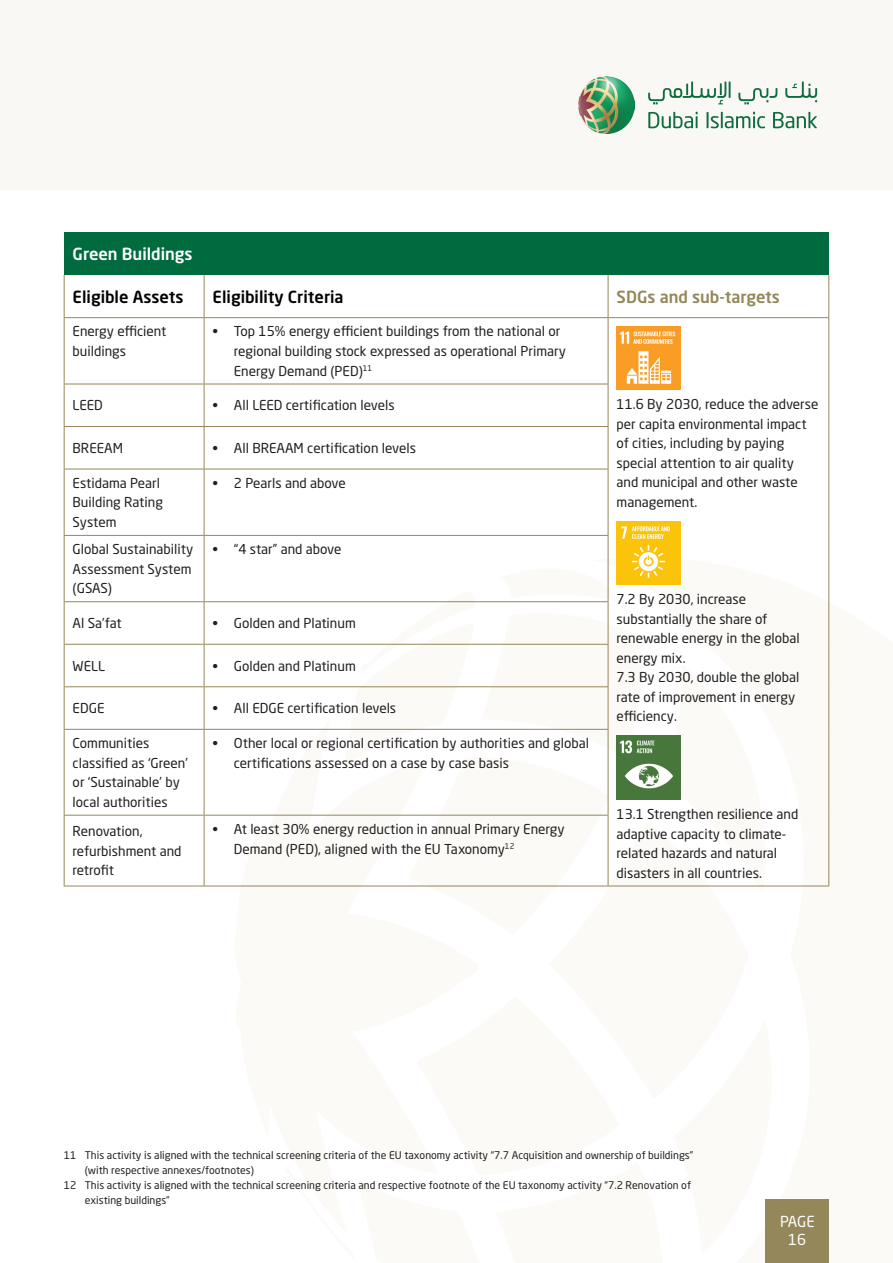
<style>
.page{position:relative;width:893px;height:1263px;background:#fff}
.page>*{position:absolute;margin:0;border:0;box-sizing:border-box;transform-origin:0 0}
.t1{font:500 16.5px "Neo Sans Std";color:#000}
.t2{font:500 16.5px "Neo Sans Std";color:#948759}
.t3{font:500 16.5px "Neo Sans Std";color:#fff}
.t4{font:15px "Neo Sans Std";letter-spacing:-.01em;color:#fff}
.List_Paragraph{font:13.5px/19.5px "Neo Sans Std";color:#231f20}
.t5{font:10.5px/15px "Neo Sans Std";color:#231f20}
</style>
<div class="page">
<div style="left:0;top:0;width:893px;height:190px;background:#f9f8f4"></div>
<img style="left:578px;top:77px;width:57px;height:56px">
<svg style="left:648px;top:112px;width:50px;height:16px"></svg>
<svg style="left:707px;top:112px;width:58px;height:16px"></svg>
<svg style="left:773px;top:112px;width:44px;height:16px"></svg>
<svg style="left:738px;top:88px;width:39px;height:16px"></svg>
<svg style="left:785px;top:82px;width:32px;height:20px"></svg>
<svg style="left:648px;top:82px;width:82px;height:22px"></svg>
<svg style="left:344px;top:564px;width:305px;height:322px"></svg>
<div style="left:765px;top:1199px;width:64px;height:64px;background:#948759"></div>
<div style="left:64px;top:233px;width:765px;height:42px;background:#006b3f"></div>
<hr style="left:608px;top:275px;width:1px;height:42px;background:#948759">
<hr style="left:828px;top:275px;width:1px;height:42px;background:#948759">
<hr style="left:608px;top:317px;width:221px;height:1px;background:#948759">
<hr style="left:64px;top:275px;width:1px;height:42px;background:#948759">
<hr style="left:204px;top:275px;width:1px;height:42px;background:#948759">
<hr style="left:64px;top:317px;width:140px;height:1px;background:#948759">
<hr style="left:204px;top:317px;width:404px;height:1px;background:#948759">
<hr style="left:64px;top:318px;width:1px;height:66px;background:#948759">
<hr style="left:204px;top:318px;width:1px;height:66px;background:#948759">
<hr style="left:608px;top:318px;width:1px;height:66px;background:#948759">
<hr style="left:828px;top:318px;width:1px;height:66px;background:#948759">
<hr style="left:828px;top:384px;width:1px;height:42px;background:#948759">
<hr style="left:828px;top:426px;width:1px;height:43px;background:#948759">
<hr style="left:828px;top:469px;width:1px;height:66px;background:#948759">
<hr style="left:828px;top:535px;width:1px;height:67px;background:#948759">
<hr style="left:828px;top:602px;width:1px;height:42px;background:#948759">
<hr style="left:828px;top:644px;width:1px;height:43px;background:#948759">
<hr style="left:828px;top:687px;width:1px;height:42px;background:#948759">
<hr style="left:828px;top:729px;width:1px;height:86px;background:#948759">
<hr style="left:828px;top:815px;width:1px;height:71px;background:#948759">
<hr style="left:64px;top:384px;width:140px;height:1px;background:#948759">
<hr style="left:64px;top:384px;width:1px;height:42px;background:#948759">
<hr style="left:204px;top:384px;width:404px;height:1px;background:#948759">
<hr style="left:204px;top:384px;width:1px;height:42px;background:#948759">
<hr style="left:608px;top:384px;width:1px;height:42px;background:#948759">
<hr style="left:64px;top:426px;width:140px;height:1px;background:#948759">
<hr style="left:64px;top:427px;width:1px;height:42px;background:#948759">
<hr style="left:204px;top:426px;width:404px;height:1px;background:#948759">
<hr style="left:204px;top:427px;width:1px;height:42px;background:#948759">
<hr style="left:608px;top:427px;width:1px;height:42px;background:#948759">
<hr style="left:64px;top:469px;width:140px;height:1px;background:#948759">
<hr style="left:64px;top:469px;width:1px;height:66px;background:#948759">
<hr style="left:204px;top:469px;width:404px;height:1px;background:#948759">
<hr style="left:204px;top:469px;width:1px;height:66px;background:#948759">
<hr style="left:608px;top:469px;width:1px;height:66px;background:#948759">
<hr style="left:64px;top:535px;width:140px;height:1px;background:#948759">
<hr style="left:64px;top:536px;width:1px;height:65px;background:#948759">
<hr style="left:204px;top:535px;width:404px;height:1px;background:#948759">
<hr style="left:204px;top:536px;width:1px;height:65px;background:#948759">
<hr style="left:608px;top:536px;width:1px;height:65px;background:#948759">
<hr style="left:64px;top:601px;width:140px;height:1px;background:#948759">
<hr style="left:64px;top:602px;width:1px;height:42px;background:#948759">
<hr style="left:204px;top:601px;width:404px;height:1px;background:#948759">
<hr style="left:204px;top:602px;width:1px;height:42px;background:#948759">
<hr style="left:608px;top:602px;width:1px;height:42px;background:#948759">
<hr style="left:64px;top:644px;width:140px;height:1px;background:#948759">
<hr style="left:64px;top:645px;width:1px;height:41px;background:#948759">
<hr style="left:204px;top:644px;width:404px;height:1px;background:#948759">
<hr style="left:204px;top:645px;width:1px;height:41px;background:#948759">
<hr style="left:608px;top:645px;width:1px;height:41px;background:#948759">
<hr style="left:64px;top:686px;width:140px;height:1px;background:#948759">
<hr style="left:64px;top:687px;width:1px;height:42px;background:#948759">
<hr style="left:204px;top:686px;width:404px;height:1px;background:#948759">
<hr style="left:204px;top:687px;width:1px;height:42px;background:#948759">
<hr style="left:608px;top:687px;width:1px;height:42px;background:#948759">
<hr style="left:64px;top:729px;width:140px;height:1px;background:#948759">
<hr style="left:64px;top:730px;width:1px;height:85px;background:#948759">
<hr style="left:204px;top:729px;width:404px;height:1px;background:#948759">
<hr style="left:204px;top:730px;width:1px;height:85px;background:#948759">
<hr style="left:608px;top:730px;width:1px;height:85px;background:#948759">
<hr style="left:64px;top:815px;width:140px;height:1px;background:#948759">
<hr style="left:64px;top:815px;width:1px;height:71px;background:#948759">
<hr style="left:204px;top:815px;width:404px;height:1px;background:#948759">
<hr style="left:204px;top:815px;width:1px;height:71px;background:#948759">
<hr style="left:608px;top:815px;width:1px;height:71px;background:#948759">
<hr style="left:64px;top:886px;width:140px;height:1px;background:#948759">
<hr style="left:204px;top:886px;width:404px;height:1px;background:#948759">
<hr style="left:608px;top:886px;width:221px;height:1px;background:#948759">
<img style="left:617px;top:326px;width:63px;height:64px">
<img style="left:617px;top:521px;width:63px;height:64px">
<img style="left:617px;top:736px;width:63px;height:63px">
<p class="t3" style="left:73px;top:244px;width:122px">Green Buildings</p>
<p class="t1" style="left:73px;top:286px;width:112px">Eligible Assets</p>
<p class="t1" style="left:213px;top:286px;width:133px">Eligibility Criteria</p>
<p class="t2" style="left:617px;top:286px;width:165px">SDGs and sub-targets</p>
<p class="List_Paragraph" style="left:73px;top:322px;width:95px">Energy efficient buildings</p>
<p class="List_Paragraph" style="left:234px;top:322px;width:334px;text-indent:-21px">• Top 15% energy efficient buildings from the national or regional building stock expressed as operational Primary<br>Energy Demand (PED)<sup>11</sup></p>
<p class="List_Paragraph" style="left:617px;top:394px;width:203px">11.6 By 2030, reduce the adverse per capita environmental impact of cities, including by paying special attention to air quality and municipal and other waste management.</p>
<p class="List_Paragraph" style="left:73px;top:395px;width:32px">LEED</p>
<p class="List_Paragraph" style="left:213px;top:395px;width:184px">• All LEED certification levels</p>
<p class="List_Paragraph" style="left:73px;top:438px;width:52px">BREEAM</p>
<p class="List_Paragraph" style="left:213px;top:438px;width:205px">• All BREAAM certification levels</p>
<p class="List_Paragraph" style="left:73px;top:473px;width:92px">Estidama Pearl<br>Building Rating<br>System</p>
<p class="List_Paragraph" style="left:213px;top:473px;width:135px">• 2 Pearls and above</p>
<p class="List_Paragraph" style="left:73px;top:539px;width:122px">Global Sustainability<br>Assessment System (GSAS)</p>
<p class="List_Paragraph" style="left:213px;top:539px;width:130px">• “4 star” and above</p>
<p class="List_Paragraph" style="left:73px;top:613px;width:51px">Al Sa’fat</p>
<p class="List_Paragraph" style="left:213px;top:613px;width:145px">• Golden and Platinum</p>
<p class="List_Paragraph" style="left:73px;top:656px;width:34px">WELL</p>
<p class="List_Paragraph" style="left:213px;top:656px;width:145px">• Golden and Platinum</p>
<p class="List_Paragraph" style="left:73px;top:698px;width:33px">EDGE</p>
<p class="List_Paragraph" style="left:213px;top:698px;width:185px">• All EDGE certification levels</p>
<p class="List_Paragraph" style="left:73px;top:733px;width:117px">Communities classified as ‘Green’ or ‘Sustainable’ by local authorities</p>
<p class="List_Paragraph" style="left:234px;top:733px;width:357px;text-indent:-21px">• Other local or regional certification by authorities and global certifications assessed on a case by case basis</p>
<p class="List_Paragraph" style="left:73px;top:821px;width:110px">Renovation, refurbishment and retrofit</p>
<p class="List_Paragraph" style="left:234px;top:819px;width:332px;text-indent:-21px">• At least 30% energy reduction in annual Primary Energy<br>Demand (PED), aligned with the EU Taxonomy<sup>12</sup></p>
<p class="List_Paragraph" style="left:617px;top:589px;width:185px">7.2 By 2030, increase substantially the share of renewable energy in the global energy mix.</p>
<p class="List_Paragraph" style="left:617px;top:667px;width:184px">7.3 By 2030, double the global rate of improvement in energy efficiency.</p>
<p class="List_Paragraph" style="left:617px;top:804px;width:183px">13.1 Strengthen resilience and adaptive capacity to climate&shy;related hazards and natural disasters in all countries.</p>
<p class="t5" style="left:85px;top:1148px;width:610px;text-indent:-21px">11 This activity is aligned with the technical screening criteria of the EU taxonomy activity “7.7 Acquisition and ownership of buildings” (with respective annexes/footnotes)</p>
<p class="t5" style="left:85px;top:1178px;width:608px;text-indent:-21px">12 This activity is aligned with the technical screening criteria and respective footnote of the EU taxonomy activity “7.2 Renovation of existing buildings”</p>
<p class="t4" style="left:780px;top:1212px;width:36px">PAGE</p>
<p class="t4" style="left:788px;top:1230px;width:20px">16</p>
</div>
